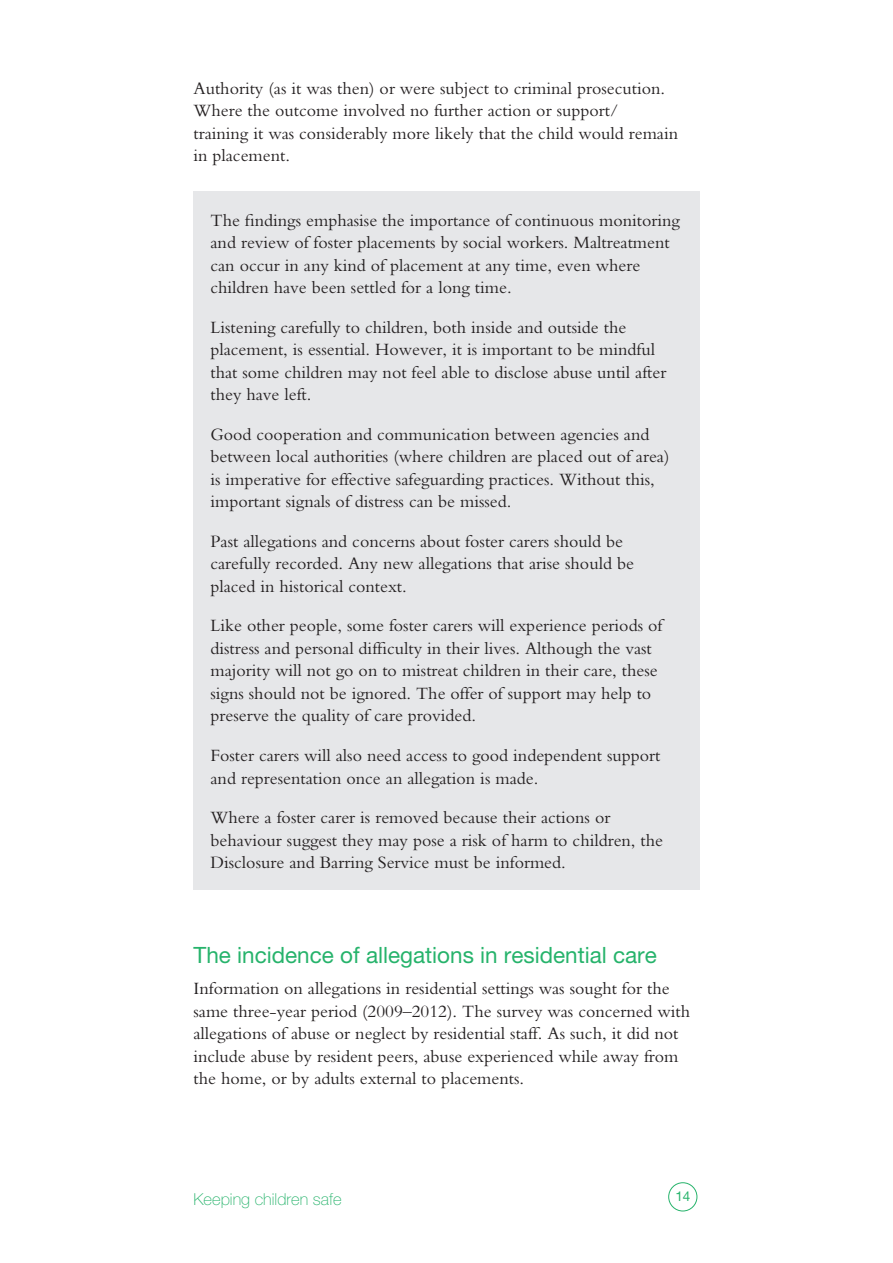
<style>
.page{position:relative;width:893px;height:1263px;background:#fff}
.page>*{position:absolute;margin:0;border:0;box-sizing:border-box;transform-origin:0 0}
.t1{font:22.5px "Helvetica Neue";color:#26b36b}
.t2{font:18px/22.5px "Bembo";color:#231f20}
.t3{font:100 16.5px "Helvetica Neue";color:#26b36b}
.t4{font:13.5px "Helvetica Neue";color:#26b36b}
</style>
<div class="page">
<div style="left:668px;top:1182px;width:29px;height:29px;border:1px solid #26b36b;border-radius:50%"></div>
<div style="left:193px;top:191px;width:506px;height:698px;background:#e6e7e9"></div>
<p class="t2" style="left:193px;top:76px;width:486px">Authority (as it was then) or were subject to criminal prosecution.<br>Where the outcome involved no further action or support/<br>training it was considerably more likely that the child would remain in placement.</p>
<p class="t2" style="left:210px;top:209px;width:471px">The findings emphasise the importance of continuous monitoring and review of foster placements by social workers. Maltreatment can occur in any kind of placement at any time, even where children have been settled for a long time.</p>
<p class="t2" style="left:210px;top:316px;width:457px">Listening carefully to children, both inside and outside the placement, is essential. However, it is important to be mindful that some children may not feel able to disclose abuse until after they have left.</p>
<p class="t2" style="left:210px;top:423px;width:460px">Good cooperation and communication between agencies and between local authorities (where children are placed out of area) is imperative for effective safeguarding practices. Without this, important signals of distress can be missed.</p>
<p class="t2" style="left:210px;top:530px;width:425px">Past allegations and concerns about foster carers should be carefully recorded. Any new allegations that arise should be placed in historical context.</p>
<p class="t2" style="left:210px;top:614px;width:453px">Like other people, some foster carers will experience periods of distress and personal difficulty in their lives. Although the vast majority will not go on to mistreat children in their care, these signs should not be ignored. The offer of support may help to preserve the quality of care provided.</p>
<p class="t2" style="left:210px;top:744px;width:451px">Foster carers will also need access to good independent support and representation once an allegation is made.</p>
<p class="t2" style="left:210px;top:806px;width:454px">Where a foster carer is removed because their actions or behaviour suggest they may pose a risk of harm to children, the<br>Disclosure and Barring Service must be informed.</p>
<p class="t1" style="left:193px;top:942px;width:465px">The incidence of allegations in residential care</p>
<p class="t2" style="left:193px;top:977px;width:498px">Information on allegations in residential settings was sought for the same three-year period (2009–2012). The survey was concerned with allegations of abuse or neglect by residential staff. As such, it did not include abuse by resident peers, abuse experienced while away from the home, or by adults external to placements.</p>
<p class="t3" style="left:193px;top:1190px;width:150px">Keeping children safe</p>
<p class="t4" style="left:675px;top:1188px;width:17px">14</p>
</div>
